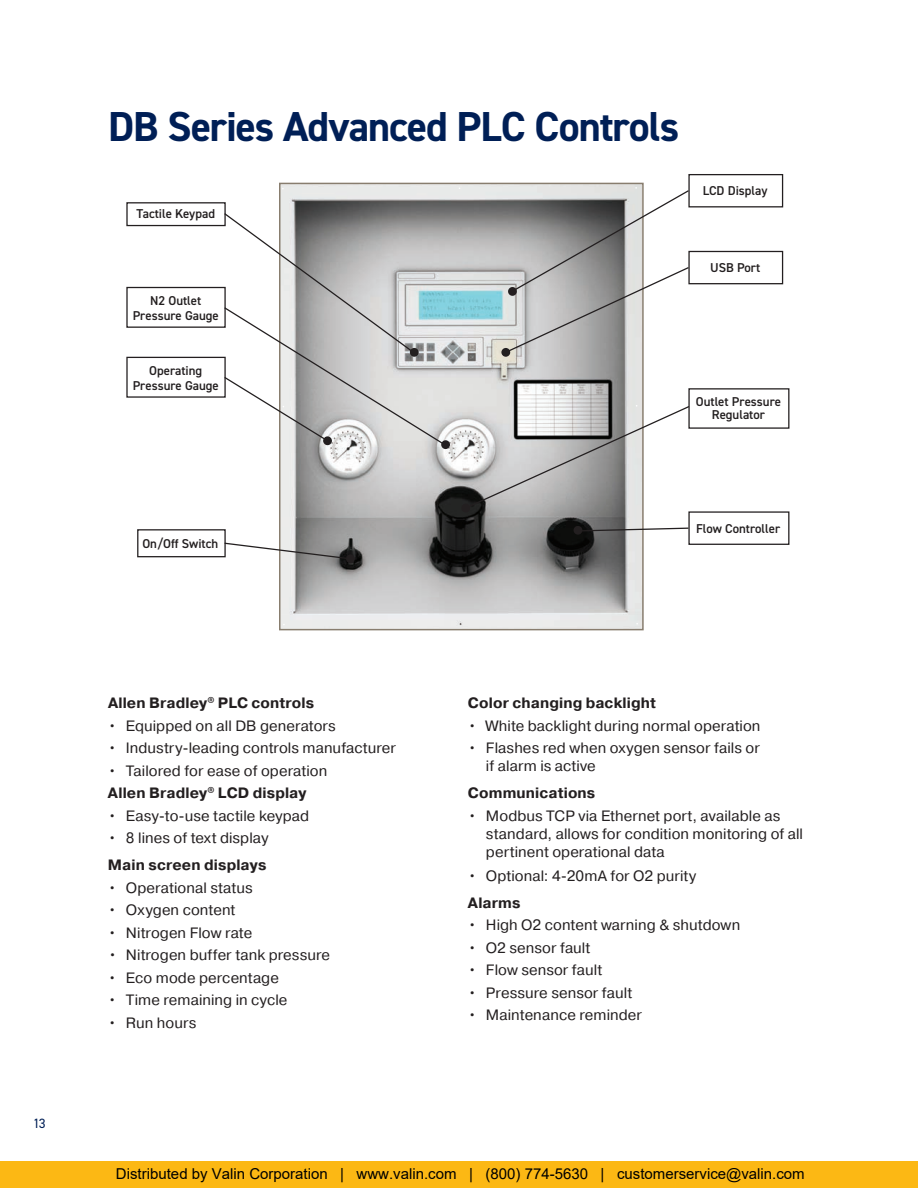
<style>
.page{position:relative;width:918px;height:1188px;background:#fff}
.page>*{position:absolute;margin:0;border:0;box-sizing:border-box;transform-origin:0 0}
.t1{font:700 42px "DIN2014";letter-spacing:-.025em;color:#001f56}
.t2{font:15px/18px "Pragmatica";letter-spacing:.005em;color:#231f20}
.t3{font:700 15px "Pragmatica";letter-spacing:.01em;color:#231f20}
.t4{font:15px "Arial";color:#000}
.t5{font:13.5px "DIN2014";color:#001f56}
.t6{font:600 12.9px/15px "DIN2014";color:#231f20;text-align:center}
.s1{font-weight:700}
</style>
<div class="page">
<div style="left:0;top:1161px;width:918px;height:27px;background:#fcb814"></div>
<img style="left:282px;top:186px;width:359px;height:441px">
<div style="left:126px;top:357px;width:100px;height:41px;border:1px solid #231f20"></div>
<div style="left:688px;top:174px;width:95px;height:33px;border:1px solid #231f20"></div>
<div style="left:688px;top:251px;width:95px;height:33px;border:1px solid #231f20"></div>
<svg style="left:501px;top:348px;width:9px;height:9px"></svg>
<svg style="left:502px;top:189px;width:188px;height:166px"></svg>
<div style="left:126px;top:287px;width:100px;height:41px;border:1px solid #231f20"></div>
<svg style="left:441px;top:440px;width:9px;height:9px"></svg>
<div style="left:126px;top:202px;width:100px;height:24px;border:1px solid #231f20"></div>
<svg style="left:223px;top:212px;width:224px;height:235px"></svg>
<div style="left:688px;top:511px;width:101px;height:34px;border:1px solid #231f20"></div>
<div style="left:574px;top:526px;width:8px;height:9px;background:#231f20;border-radius:50%"></div>
<svg style="left:581px;top:527px;width:109px;height:5px"></svg>
<div style="left:137px;top:529px;width:89px;height:28px;border:1px solid #231f20"></div>
<div style="left:346px;top:554px;width:9px;height:9px;background:#231f20;border-radius:50%"></div>
<svg style="left:223px;top:542px;width:129px;height:18px"></svg>
<div style="left:688px;top:388px;width:101px;height:41px;border:1px solid #231f20"></div>
<div style="left:461px;top:504px;width:9px;height:8px;background:#231f20;border-radius:50%"></div>
<svg style="left:462px;top:405px;width:229px;height:105px"></svg>
<p class="t5" style="left:33px;top:1115px;width:14px">13</p>
<h1 class="t1" style="left:108px;top:98px;width:573px">DB Series Advanced PLC Controls</h1>
<p class="t6" style="left:137px;top:206px;width:80px">Tactile Keypad</p>
<p class="t6" style="left:133px;top:293px;width:88px">N2 Outlet<br>Pressure Gauge</p>
<p class="t6" style="left:133px;top:362px;width:88px">Operating<br>Pressure Gauge</p>
<p class="t6" style="left:703px;top:183px;width:66px">LCD Display</p>
<p class="t6" style="left:710px;top:260px;width:52px">USB Port</p>
<p class="t6" style="left:696px;top:395px;width:87px;line-height:12.9px">Outlet Pressure<br>Regulator</p>
<p class="t6" style="left:142px;top:535px;width:77px">On/Off Switch</p>
<p class="t6" style="left:696px;top:520px;width:86px">Flow Controller</p>
<p class="t3" style="left:108px;top:693px;width:208px">Allen Bradley<sup>®</sup> PLC controls</p>
<p class="t2" style="left:108px;top:717px;width:229px">• Equipped on all DB generators</p>
<p class="t2" style="left:108px;top:740px;width:290px">• Industry-leading controls manufacturer</p>
<p class="t2" style="left:108px;top:760px;width:221px;line-height:22.5px">• Tailored for ease of operation<br><span class="s1">Allen Bradley</span><sup>®</sup> <span class="s1">LCD display</span></p>
<p class="t2" style="left:108px;top:807px;width:203px">• Easy-to-use tactile keypad</p>
<p class="t2" style="left:108px;top:830px;width:162px">• 8 lines of text display</p>
<p class="t3" style="left:108px;top:855px;width:160px">Main screen displays</p>
<p class="t2" style="left:108px;top:879px;width:146px">• Operational status</p>
<p class="t2" style="left:108px;top:902px;width:129px">• Oxygen content</p>
<p class="t2" style="left:108px;top:924px;width:146px">• Nitrogen Flow rate</p>
<p class="t2" style="left:108px;top:947px;width:224px">• Nitrogen buffer tank pressure</p>
<p class="t2" style="left:108px;top:969px;width:172px">• Eco mode percentage</p>
<p class="t2" style="left:108px;top:992px;width:181px">• Time remaining in cycle</p>
<p class="t2" style="left:108px;top:1014px;width:90px">• Run hours</p>
<p class="t3" style="left:468px;top:693px;width:190px">Color changing backlight</p>
<p class="t2" style="left:468px;top:717px;width:294px">• White backlight during normal operation</p>
<p class="t2" style="left:486px;top:740px;width:275px;text-indent:-18px">• Flashes red when oxygen sensor fails or if alarm is active</p>
<p class="t3" style="left:468px;top:783px;width:129px">Communications</p>
<p class="t2" style="left:486px;top:807px;width:319px;text-indent:-18px">• Modbus TCP via Ethernet port, available as standard, allows for condition monitoring of all pertinent operational data</p>
<p class="t2" style="left:468px;top:867px;width:230px">• Optional: 4-20mA for O2 purity</p>
<p class="t3" style="left:468px;top:893px;width:54px">Alarms</p>
<p class="t2" style="left:468px;top:917px;width:274px">• High O2 content warning &amp; shutdown</p>
<p class="t2" style="left:468px;top:939px;width:124px">• O2 sensor fault</p>
<p class="t2" style="left:468px;top:962px;width:136px">• Flow sensor fault</p>
<p class="t2" style="left:468px;top:984px;width:166px">• Pressure sensor fault</p>
<p class="t2" style="left:468px;top:1007px;width:176px">• Maintenance reminder</p>
<p class="t4" style="left:116px;top:1163px;width:690px">Distributed by Valin Corporation | www.valin.com | (800) 774-5630 | customerservice@valin.com</p>
</div>
